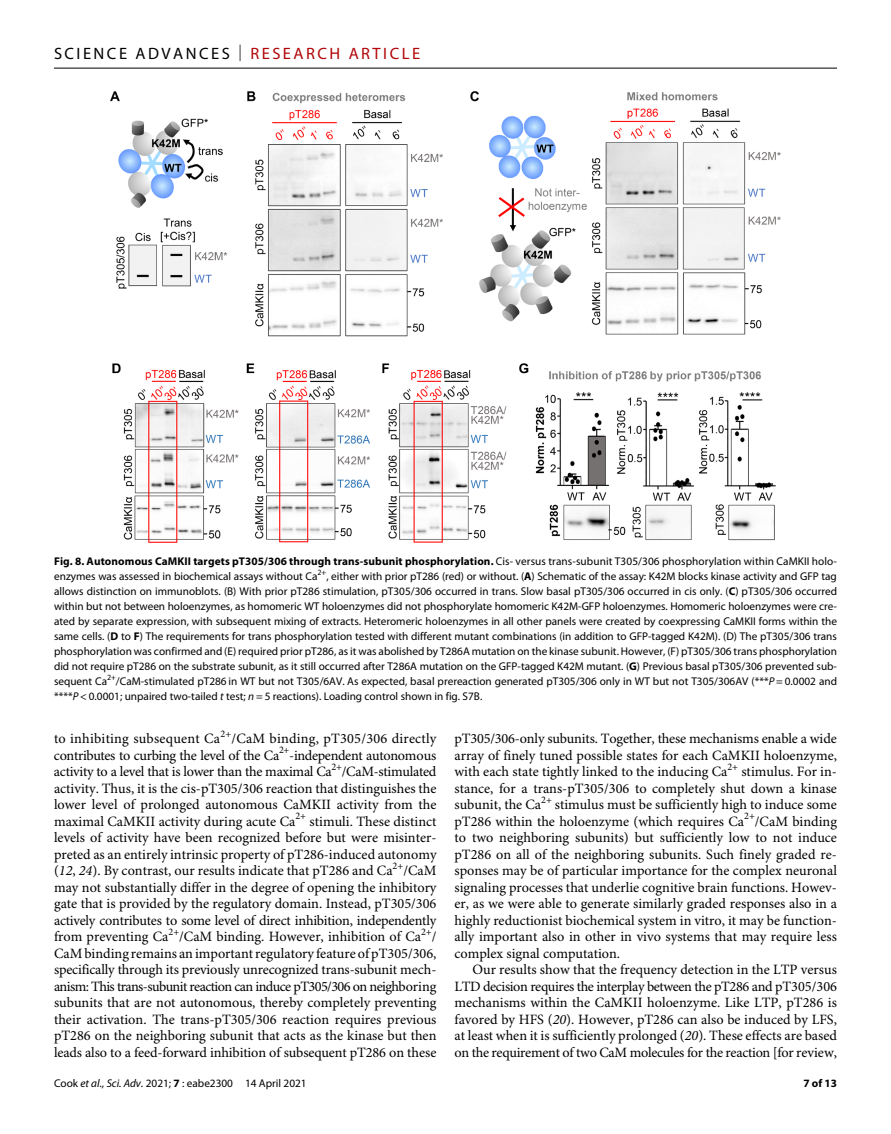
<style>
.page{position:relative;width:891px;height:1134px;background:#fff}
.page>*{position:absolute;margin:0;border:0;box-sizing:border-box;transform-origin:0 0}
.t1{font:16.5px "Myriad Pro";letter-spacing:.15em;color:#000}
.t2{font:14.25px/16.5px "Minion Pro";letter-spacing:-.01em;color:#000;text-align:justify}
.t3{font:11.25px/15px "Myriad Pro";color:#000;text-align:justify}
.t4{font:700 11.25px "Myriad Pro";color:#000}
.s1{font-weight:300}
.s2{color:#b10508}
.s3{font-weight:700}
.s4{font-style:italic}
</style>
<div class="page">
<hr style="left:54px;top:68px;width:783px;height:1px;background:#000">
<img style="left:110px;top:91px;width:671px;height:452px">
<p class="t1" style="left:54px;top:40px;width:368px">SCIENCE ADVANCES <span class="s1">|</span> <span class="s2">RESEARCH ARTICLE</span></p>
<p class="t3" style="left:54px;top:554px;width:785px"><span class="s3">Fig. 8. Autonomous CaMKII targets pT305/306 through trans-subunit phosphorylation.</span> Cis- versus trans-subunit T305/306 phosphorylation within CaMKII holo&shy;enzymes was assessed in biochemical assays without Ca<sup>2+</sup>, either with prior pT286 (red) or without. (<span class="s3">A</span>) Schematic of the assay: K42M blocks kinase activity and GFP tag allows distinction on immunoblots. (B) With prior pT286 stimulation, pT305/306 occurred in trans. Slow basal pT305/306 occurred in cis only. (<span class="s3">C</span>) pT305/306 occurred within but not between holoenzymes, as homomeric WT holoenzymes did not phosphorylate homomeric K42M-GFP holoenzymes. Homomeric holoenzymes were cre&shy;ated by separate expression, with subsequent mixing of extracts. Heteromeric holoenzymes in all other panels were created by coexpressing CaMKII forms within the same cells. (<span class="s3">D</span> to <span class="s3">F</span>) The requirements for trans phosphorylation tested with different mutant combinations (in addition to GFP-tagged K42M). (D) The pT305/306 trans phosphorylation was confirmed and (E) required prior pT286, as it was abolished by T286A mutation on the kinase subunit. However, (F) pT305/306 trans phosphorylation did not require pT286 on the substrate subunit, as it still occurred after T286A mutation on the GFP-tagged K42M mutant. (<span class="s3">G</span>) Previous basal pT305/306 prevented sub&shy;sequent Ca<sup>2+</sup>/CaM-stimulated pT286 in WT but not T305/6AV. As expected, basal prereaction generated pT305/306 only in WT but not T305/306AV (***<span class="s4">P</span> = 0.0002 and ****<span class="s4">P</span> &lt; 0.0001; unpaired two-tailed <span class="s4">t</span> test; <span class="s4">n</span> = 5 reactions). Loading control shown in fig. S7B.</p>
<p class="t2" style="left:54px;top:732px;width:384px">to inhibiting subsequent Ca<sup>2+</sup>/CaM binding, pT305/306 directly contributes to curbing the level of the Ca<sup>2+</sup>-independent autonomous activity to a level that is lower than the maximal Ca<sup>2+</sup>/CaM-stimulated activity. Thus, it is the cis-pT305/306 reaction that distinguishes the lower level of prolonged autonomous CaMKII activity from the maximal CaMKII activity during acute Ca<sup>2+</sup> stimuli. These distinct levels of activity have been recognized before but were misinter&shy;preted as an entirely intrinsic property of pT286-induced autonomy (<span class="s4">12</span>, <span class="s4">24</span>). By contrast, our results indicate that pT286 and Ca<sup>2+</sup>/CaM may not substantially differ in the degree of opening the inhibitory gate that is provided by the regulatory domain. Instead, pT305/306 actively contributes to some level of direct inhibition, independently from preventing Ca<sup>2+</sup>/CaM binding. However, inhibition of Ca<sup>2+</sup>/ CaM binding remains an important regulatory feature of pT305/306, specifically through its previously unrecognized trans-subunit mech&shy;anism: This trans-subunit reaction can induce pT305/306 on neighboring subunits that are not autonomous, thereby completely preventing their activation. The trans-pT305/306 reaction requires previous pT286 on the neighboring subunit that acts as the kinase but then leads also to a feed-forward inhibition of subsequent pT286 on these</p>
<p class="t2" style="left:454px;top:732px;width:384px">pT305/306-only subunits. Together, these mechanisms enable a wide array of finely tuned possible states for each CaMKII holoenzyme, with each state tightly linked to the inducing Ca<sup>2+</sup> stimulus. For in&shy;stance, for a trans-pT305/306 to completely shut down a kinase subunit, the Ca<sup>2+</sup> stimulus must be sufficiently high to induce some pT286 within the holoenzyme (which requires Ca<sup>2+</sup>/CaM binding to two neighboring subunits) but sufficiently low to not induce pT286 on all of the neighboring subunits. Such finely graded re&shy;sponses may be of particular importance for the complex neuronal signaling processes that underlie cognitive brain functions. Howev&shy;er, as we were able to generate similarly graded responses also in a highly reductionist biochemical system in vitro, it may be function&shy;ally important also in other in vivo systems that may require less complex signal computation.</p>
<p class="t2" style="left:455px;top:963px;width:384px;text-indent:18px">Our results show that the frequency detection in the LTP versus LTD decision requires the interplay between the pT286 and pT305/306 mechanisms within the CaMKII holoenzyme. Like LTP, pT286 is favored by HFS (<span class="s4">20</span>). However, pT286 can also be induced by LFS, at least when it is sufficiently prolonged (<span class="s4">20</span>). These effects are based on the requirement of two CaM molecules for the reaction [for review,</p>
<p class="t3" style="left:54px;top:1076px;width:254px">Cook <span class="s4">et al</span>., <span class="s4">Sci. Adv.</span> 2021; <span class="s3">7</span> : eabe2300 14 April 2021</p>
<p class="t4" style="left:803px;top:1074px;width:35px">7 of 13</p>
</div>
